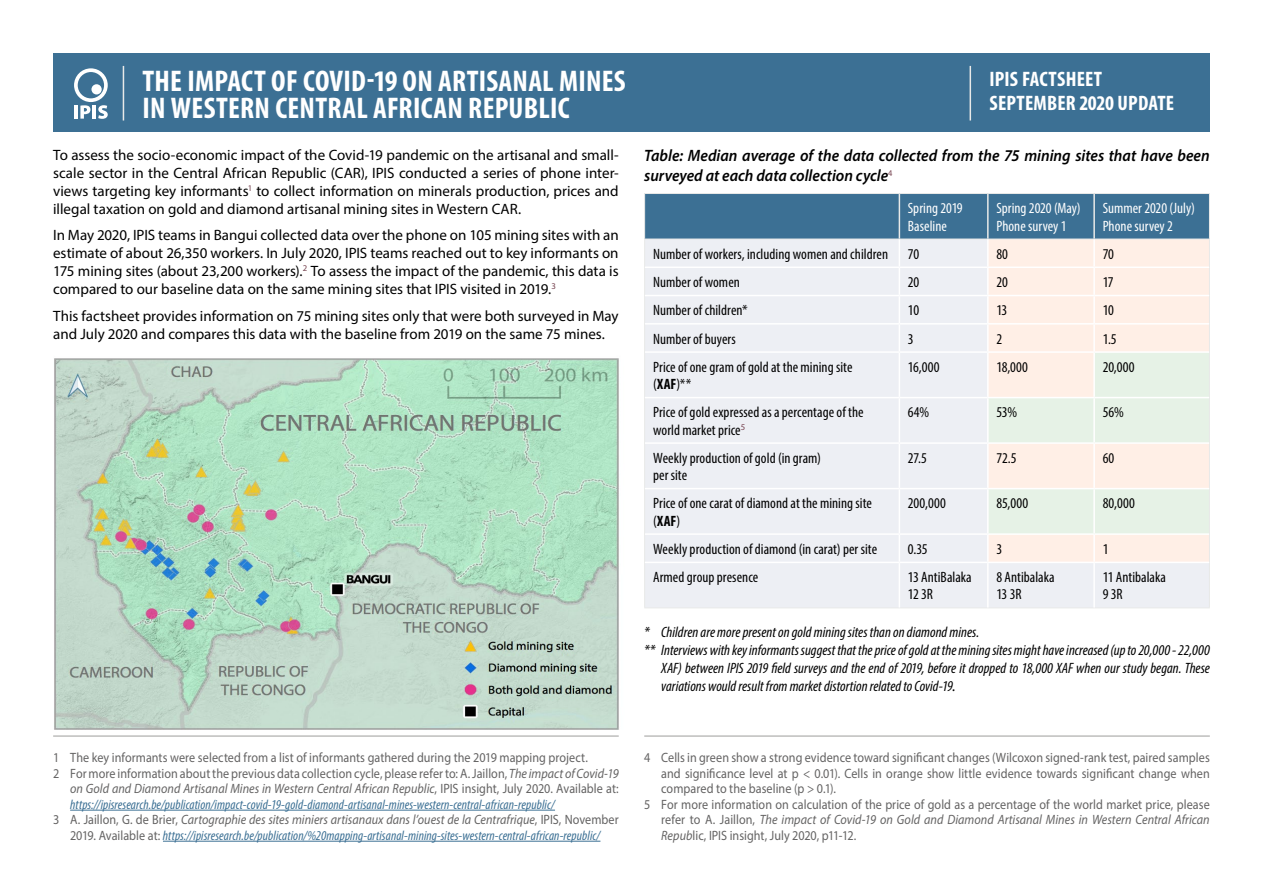
<style>
.page{position:relative;width:1263px;height:893px;background:#fff}
.page>*{position:absolute;margin:0;border:0;box-sizing:border-box;transform-origin:0 0}
.t1{font:700 condensed 30px/27px "Myriad Pro";letter-spacing:.01em;color:#fff}
.t2{font:700 condensed 21px/24.2px "Myriad Pro";letter-spacing:.01em;color:#fff}
.t3{font:italic 600 16.5px/19.8px "Myriad Pro";color:#000;scale:.95 1}
.t4{font:15px/18px "Myriad Pro";color:#000;text-align:justify}
.t5{font:condensed 15px/17.2px "Myriad Pro";letter-spacing:.005em;color:#000}
.t6{font:italic condensed 15px "Myriad Pro";color:#000}
.t7{font:condensed 15px/17.2px "Myriad Pro";letter-spacing:.005em;color:#fff}
.t8{font:13.5px "Myriad Pro";letter-spacing:.005em;color:#646363;scale:.9 1}
.t9{font:italic 13.5px "Myriad Pro";letter-spacing:.005em;color:#646363;scale:.9 1}
.t10{font:italic condensed 13.5px "Myriad Pro";letter-spacing:.005em;color:#3c7094}
.s1{font-weight:700}
.s2{font-stretch:normal}
.s3{font-style:italic}
.s4{font-style:normal}
.s5{font-style:normal;font-stretch:normal;color:#646363}
</style>
<div class="page">
<hr style="left:53px;top:736px;width:566px;height:1px;background:#9d9d9c">
<hr style="left:70px;top:810px;width:485px;height:1px;background:#3c7094">
<hr style="left:163px;top:841px;width:437px;height:1px;background:#3c7094">
<img style="left:54px;top:358px;width:565px;height:372px">
<div style="left:645px;top:563px;width:564px;height:44px;background:#edeff4"></div>
<hr style="left:644px;top:562px;width:1px;height:45px;background:#e8e9e8">
<hr style="left:1209px;top:562px;width:1px;height:45px;background:#e8e9e8">
<hr style="left:644px;top:607px;width:255px;height:1px;background:#e8e9e8">
<hr style="left:899px;top:607px;width:89px;height:1px;background:#e8e9e8">
<hr style="left:988px;top:607px;width:106px;height:1px;background:#e8e9e8">
<hr style="left:1094px;top:607px;width:116px;height:1px;background:#e8e9e8">
<hr style="left:644px;top:193px;width:255px;height:1px;background:#e8e9e8">
<hr style="left:899px;top:193px;width:89px;height:1px;background:#e8e9e8">
<hr style="left:988px;top:193px;width:106px;height:1px;background:#e8e9e8">
<hr style="left:1094px;top:193px;width:116px;height:1px;background:#e8e9e8">
<svg style="left:644px;top:194px;width:566px;height:368px;background:#dbe0e4"></svg>
<hr style="left:1094px;top:533px;width:115px;height:2px;background:#fff">
<hr style="left:1093px;top:535px;width:2px;height:27px;background:#fff">
<hr style="left:899px;top:563px;width:1px;height:44px;background:#fff">
<hr style="left:987px;top:563px;width:1px;height:44px;background:#fff">
<hr style="left:1093px;top:563px;width:2px;height:44px;background:#fff">
<hr style="left:899px;top:194px;width:1px;height:45px;background:#e8e9e8">
<hr style="left:987px;top:194px;width:1px;height:45px;background:#e8e9e8">
<hr style="left:1093px;top:194px;width:2px;height:45px;background:#e8e9e8">
<hr style="left:644px;top:736px;width:566px;height:1px;background:#9d9d9c">
<div style="left:53px;top:53px;width:1157px;height:78px;background:#3c7094"></div>
<hr style="left:123px;top:66px;width:1px;height:55px;background:#e8e9e8">
<hr style="left:969px;top:66px;width:2px;height:55px;background:#e8e9e8">
<svg style="left:74px;top:68px;width:34px;height:51px"></svg>
<h1 class="t1" style="left:142px;top:66px;width:485px">THE IMPACT OF COVID-19 ON ARTISANAL MINES<br>IN WESTERN CENTRAL AFRICAN REPUBLIC</h1>
<p class="t4" style="left:53px;top:146px;width:567px">To assess the socio-economic impact of the Covid-19 pandemic on the artisanal and small&shy;scale sector in the Central African Republic (CAR), IPIS conducted a series of phone inter&shy;views targeting key informants<sup>1</sup> to collect information on minerals production, prices and illegal taxation on gold and diamond artisanal mining sites in Western CAR.</p>
<p class="t4" style="left:53px;top:226px;width:567px">In May 2020, IPIS teams in Bangui collected data over the phone on 105 mining sites with an estimate of about 26,350 workers. In July 2020, IPIS teams reached out to key informants on 175 mining sites (about 23,200 workers).<sup>2</sup> To assess the impact of the pandemic, this data is compared to our baseline data on the same mining sites that IPIS visited in 2019.<sup>3</sup></p>
<p class="t4" style="left:53px;top:307px;width:567px">This factsheet provides information on 75 mining sites only that were both surveyed in May and July 2020 and compares this data with the baseline from 2019 on the same 75 mines.</p>
<h2 class="t2" style="left:989px;top:66px;width:186px">IPIS FACTSHEET<br>SEPTEMBER 2020 UPDATE</h2>
<p class="t3" style="left:644px;top:145px;width:597px">Table: Median average of the data collected from the 75 mining sites that have been surveyed at each data collection cycle<sup>4</sup></p>
<p class="t7" style="left:908px;top:199px;width:56px">Spring 2019<br>Baseline</p>
<p class="t7" style="left:996px;top:199px;width:86px">Spring 2020 (May)<br>Phone survey 1</p>
<p class="t7" style="left:1103px;top:199px;width:94px">Summer 2020 (July)<br>Phone survey 2</p>
<p class="t5" style="left:653px;top:245px;width:236px">Number of workers, including women and children</p>
<p class="t5" style="left:908px;top:245px;width:13px">70</p>
<p class="t5" style="left:996px;top:245px;width:13px">80</p>
<p class="t5" style="left:1103px;top:245px;width:13px">70</p>
<p class="t5" style="left:653px;top:273px;width:88px">Number of women</p>
<p class="t5" style="left:908px;top:273px;width:13px">20</p>
<p class="t5" style="left:996px;top:273px;width:13px">20</p>
<p class="t5" style="left:1103px;top:273px;width:12px">17</p>
<p class="t5" style="left:653px;top:302px;width:96px">Number of children*</p>
<p class="t5" style="left:908px;top:302px;width:13px">10</p>
<p class="t5" style="left:996px;top:302px;width:13px">13</p>
<p class="t5" style="left:1103px;top:302px;width:13px">10</p>
<p class="t5" style="left:653px;top:330px;width:84px">Number of buyers</p>
<p class="t5" style="left:908px;top:330px;width:7px">3</p>
<p class="t5" style="left:996px;top:330px;width:7px">2</p>
<p class="t5" style="left:1103px;top:330px;width:16px">1.5</p>
<p class="t5" style="left:653px;top:358px;width:201px">Price of one gram of gold at the mining site (<span class="s1">XAF</span>)**</p>
<p class="t5" style="left:908px;top:358px;width:33px">16,000</p>
<p class="t5" style="left:996px;top:358px;width:33px">18,000</p>
<p class="t5" style="left:1103px;top:358px;width:33px">20,000</p>
<p class="t5" style="left:653px;top:404px;width:212px">Price of gold expressed as a percentage of the world market price<sup>5</sup></p>
<p class="t5" style="left:908px;top:404px;width:23px">64%</p>
<p class="t5" style="left:996px;top:404px;width:22px">53%</p>
<p class="t5" style="left:1103px;top:404px;width:23px">56%</p>
<p class="t5" style="left:653px;top:449px;width:169px">Weekly production of gold (in gram) per site</p>
<p class="t5" style="left:908px;top:449px;width:20px">27.5</p>
<p class="t5" style="left:996px;top:449px;width:22px">72.5</p>
<p class="t5" style="left:1103px;top:449px;width:13px">60</p>
<p class="t5" style="left:653px;top:495px;width:220px">Price of one carat of diamond at the mining site (<span class="s1">XAF</span>)</p>
<p class="t5" style="left:908px;top:495px;width:39px">200,000</p>
<p class="t5" style="left:996px;top:495px;width:33px">85,000</p>
<p class="t5" style="left:1103px;top:495px;width:34px">80,000</p>
<p class="t5" style="left:653px;top:540px;width:225px">Weekly production of diamond (in carat) per site</p>
<p class="t5" style="left:908px;top:540px;width:21px">0.35</p>
<p class="t5" style="left:996px;top:540px;width:7px">3</p>
<p class="t5" style="left:1103px;top:540px;width:7px">1</p>
<p class="t5" style="left:653px;top:568px;width:107px">Armed group presence</p>
<p class="t5" style="left:908px;top:568px;width:65px">13 AntiBalaka<br>12 3R</p>
<p class="t5" style="left:996px;top:568px;width:60px">8 Antibalaka<br>13 3R</p>
<p class="t5" style="left:1103px;top:568px;width:65px">11 Antibalaka<br>9 3R</p>
<p class="t6" style="left:644px;top:623px;width:337px">* Children are more present on gold mining sites than on diamond mines.</p>
<p class="t6" style="left:644px;top:641px;width:567px">** Interviews with key informants suggest that the price of gold at the mining sites might have increased (up to 20,000 - 22,000</p>
<p class="t6" style="left:661px;top:659px;width:550px">XAF) between IPIS 2019 field surveys and the end of 2019, before it dropped to 18,000 XAF when our study began. These</p>
<p class="t6" style="left:661px;top:677px;width:296px">variations would result from market distortion related to Covid-19<span class="s2">.</span></p>
<p class="t8" style="left:53px;top:749px;width:596px">1 The key informants were selected from a list of informants gathered during the 2019 mapping project.</p>
<p class="t8" style="left:53px;top:765px;width:630px">2 For more information about the previous data collection cycle, please refer to: A. Jaillon, <span class="s3">The impact of Covid-19</span></p>
<p class="t9" style="left:70px;top:780px;width:611px">on Gold and Diamond Artisanal Mines in Western Central African Republic<span class="s4">, IPIS insight, July 2020. Available at:</span></p>
<p class="t10" style="left:70px;top:796px;width:486px">https://ipisresearch.be/publication/impact-covid-19-gold-diamond-artisanal-mines-western-central-african-republic/</p>
<p class="t9" style="left:53px;top:811px;width:630px"><span class="s4">3 A. Jaillon, G. de Brier,</span> Cartographie des sites miniers artisanaux dans l’ouest de la Centrafrique<span class="s4">, IPIS, November</span></p>
<p class="t10" style="left:70px;top:827px;width:532px"><span class="s5">2019. Available at:</span> https://ipisresearch.be/publication/%20mapping-artisanal-mining-sites-western-central-african-republic/</p>
<p class="t8" style="left:644px;top:749px;width:630px">4 Cells in green show a strong evidence toward significant changes (Wilcoxon signed-rank test, paired samples</p>
<p class="t8" style="left:661px;top:765px;width:611px">and significance level at p &lt; 0.01). Cells in orange show little evidence towards significant change when</p>
<p class="t8" style="left:661px;top:780px;width:196px">compared to the baseline (p &gt; 0.1).</p>
<p class="t8" style="left:644px;top:796px;width:630px">5 For more information on calculation of the price of gold as a percentage of the world market price, please</p>
<p class="t9" style="left:661px;top:811px;width:611px"><span class="s4">refer to A. Jaillon,</span> The impact of Covid-19 on Gold and Diamond Artisanal Mines in Western Central African</p>
<p class="t8" style="left:661px;top:827px;width:218px"><span class="s3">Repub</span>lic, IPIS insight, July 2020, p11-12.</p>
</div>
